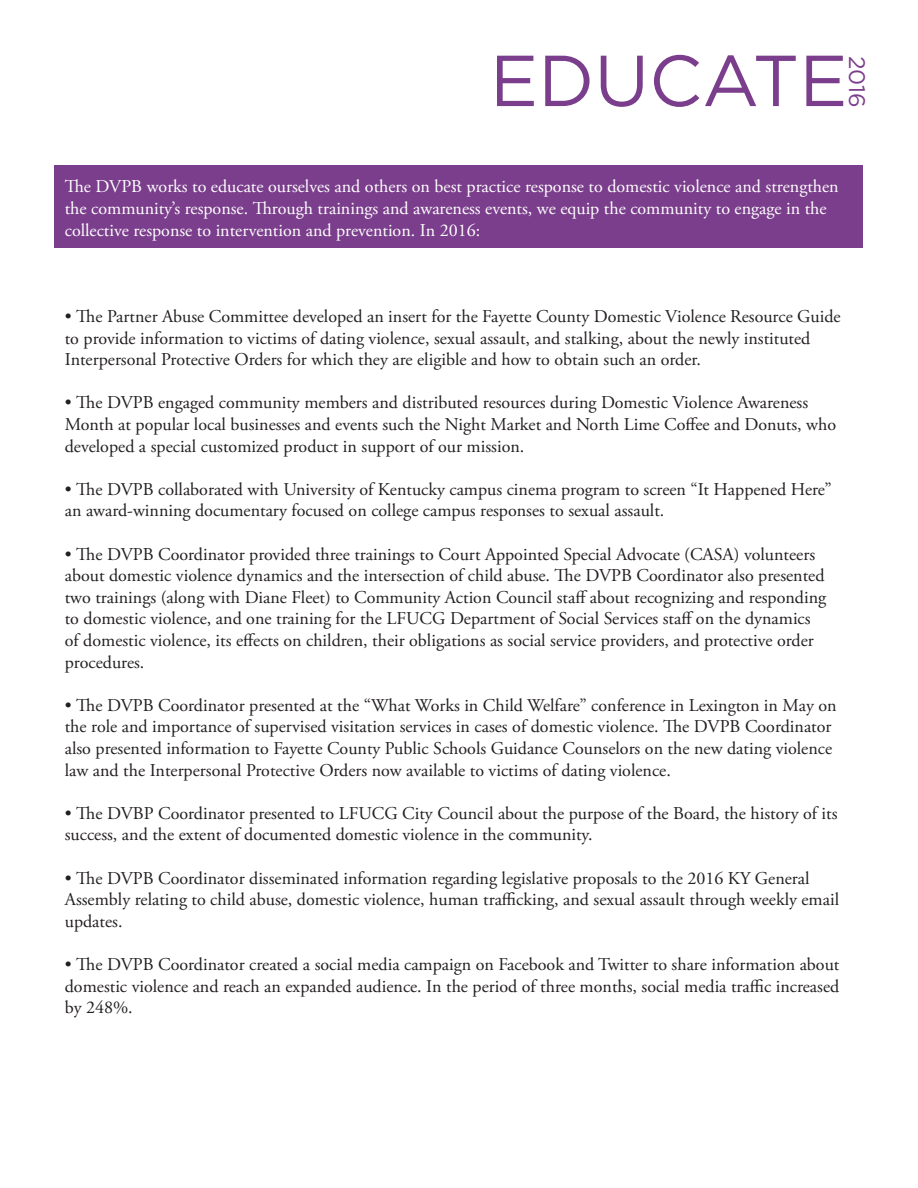
<style>
.page{position:relative;width:918px;height:1188px;background:#fff}
.page>*{position:absolute;margin:0;border:0;box-sizing:border-box;transform-origin:0 0}
.t1{font:72px "Gotham";color:#7b3e8c}
.t2{font:22.5px "Gotham";color:#7b3e8c}
.t3{font:18px/21.6px "Adobe Garamond Pro";color:#231f20}
.t4{font:18px/21.6px "Adobe Garamond Pro";color:#fff}
</style>
<div class="page">
<div style="left:55px;top:165px;width:808px;height:83px;background:#7b3e8c"></div>
<p class="t1" style="left:490px;top:41px;width:359px">EDUCATE</p>
<p class="t2" style="left:870px;top:56px;width:54px;rotate:90deg">2016</p>
<p class="t4" style="left:65px;top:176px;width:775px">The DVPB works to educate ourselves and others on best practice response to domestic violence and strengthen the community’s response. Through trainings and awareness events, we equip the community to engage in the collective response to intervention and prevention. In 2016:</p>
<p class="t3" style="left:65px;top:306px;width:777px">• The Partner Abuse Committee developed an insert for the Fayette County Domestic Violence Resource Guide to provide information to victims of dating violence, sexual assault, and stalking, about the newly instituted<br>Interpersonal Protective Orders for which they are eligible and how to obtain such an order.</p>
<p class="t3" style="left:65px;top:392px;width:773px">• The DVPB engaged community members and distributed resources during Domestic Violence Awareness<br>Month at popular local businesses and events such the Night Market and North Lime Coffee and Donuts, who developed a special customized product in support of our mission.</p>
<p class="t3" style="left:65px;top:479px;width:769px">• The DVPB collaborated with University of Kentucky campus cinema program to screen “It Happened Here” an award-winning documentary focused on college campus responses to sexual assault.</p>
<p class="t3" style="left:65px;top:544px;width:763px">• The DVPB Coordinator provided three trainings to Court Appointed Special Advocate (CASA) volunteers about domestic violence dynamics and the intersection of child abuse. The DVPB Coordinator also presented two trainings (along with Diane Fleet) to Community Action Council staff about recognizing and responding to domestic violence, and one training for the LFUCG Department of Social Services staff on the dynamics of domestic violence, its effects on children, their obligations as social service providers, and protective order procedures.</p>
<p class="t3" style="left:65px;top:695px;width:773px">• The DVPB Coordinator presented at the “What Works in Child Welfare” conference in Lexington in May on the role and importance of supervised visitation services in cases of domestic violence. The DVPB Coordinator also presented information to Fayette County Public Schools Guidance Counselors on the new dating violence law and the Interpersonal Protective Orders now available to victims of dating violence.</p>
<p class="t3" style="left:65px;top:803px;width:774px">• The DVBP Coordinator presented to LFUCG City Council about the purpose of the Board, the history of its success, and the extent of documented domestic violence in the community.</p>
<p class="t3" style="left:65px;top:868px;width:776px">• The DVPB Coordinator disseminated information regarding legislative proposals to the 2016 KY General<br>Assembly relating to child abuse, domestic violence, human trafficking, and sexual assault through weekly email updates.</p>
<p class="t3" style="left:65px;top:954px;width:776px;text-align:justify">• The DVPB Coordinator created a social media campaign on Facebook and Twitter to share information about domestic violence and reach an expanded audience. In the period of three months, social media traffic increased by 248%.</p>
</div>
